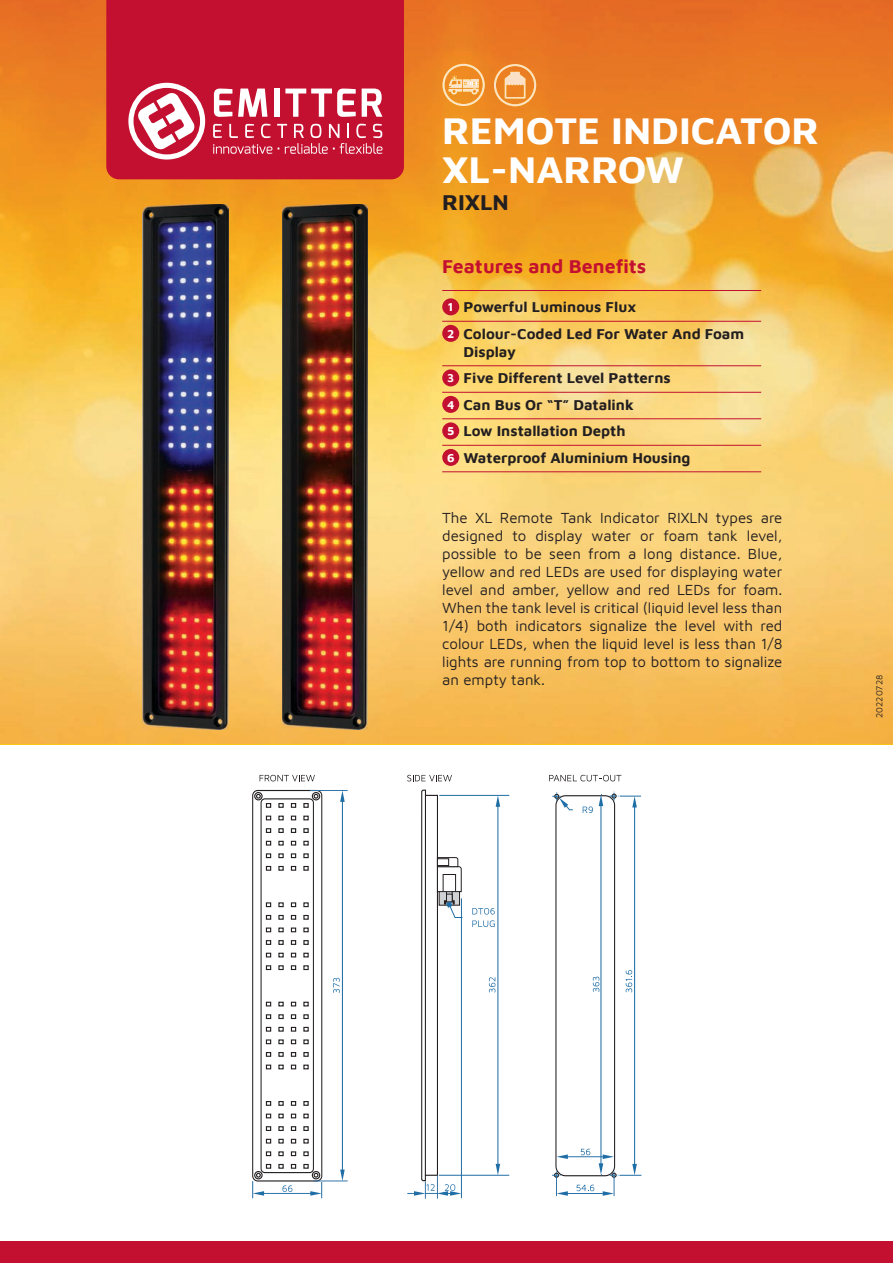
<style>
.page{position:relative;width:893px;height:1263px;background:#fff}
.page>*{position:absolute;margin:0;border:0;box-sizing:border-box;transform-origin:0 0}
.t1{font:700 39px/39px "Maven Pro";color:#fff}
.t2{font:700 22.5px "Maven Pro";color:#231f20}
.t3{font:700 19.5px "Maven Pro";color:#c31030}
.t4{font:15px/18px "Maven Pro";color:#231f20;text-align:justify}
.t5{font:700 15px/26.5px "Maven Pro";color:#231f20}
.t6{font:9px "Maven Pro";color:#231f20}
.s1{font-size:12px;color:#fff}
</style>
<div class="page">
<img style="left:0;top:0;width:893px;height:744px">
<img style="left:143px;top:204px;width:85px;height:525px">
<img style="left:282px;top:204px;width:85px;height:525px">
<div style="left:106px;top:0;width:298px;height:179px;background:#c31030"></div>
<svg style="left:214px;top:88px;width:18px;height:29px"></svg>
<svg style="left:238px;top:89px;width:29px;height:28px"></svg>
<div style="left:274px;top:89px;width:6px;height:28px;background:#fff"></div>
<svg style="left:285px;top:88px;width:71px;height:29px"></svg>
<svg style="left:362px;top:89px;width:20px;height:28px"></svg>
<svg style="left:213px;top:124px;width:169px;height:30px;background:#ce3e57"></svg>
<svg style="left:128px;top:83px;width:77px;height:77px"></svg>
<div style="left:254px;top:792px;width:9px;height:8px;border:1px solid #231f20;border-radius:50%"></div>
<div style="left:312px;top:792px;width:8px;height:8px;border:1px solid #231f20;border-radius:50%"></div>
<svg style="left:252px;top:794px;width:70px;height:404px"></svg>
<hr style="left:314px;top:1181px;width:34px;height:1px;background:#3374a9">
<hr style="left:310px;top:790px;width:38px;height:1px;background:#3374a9">
<hr style="left:342px;top:797px;width:1px;height:377px;background:#206ea6">
<svg style="left:340px;top:791px;width:5px;height:11px"></svg>
<svg style="left:340px;top:1169px;width:5px;height:12px"></svg>
<div style="left:555px;top:795px;width:60px;height:381px;border:1px solid #231f20;border-radius:10px"></div>
<hr style="left:563px;top:1193px;width:44px;height:1px;background:#206ea6">
<svg style="left:552px;top:1171px;width:16px;height:25px"></svg>
<hr style="left:563px;top:1156px;width:44px;height:1px;background:#206ea6">
<svg style="left:556px;top:1154px;width:12px;height:5px"></svg>
<hr style="left:634px;top:803px;width:1px;height:365px;background:#206ea6">
<svg style="left:610px;top:792px;width:31px;height:15px"></svg>
<svg style="left:626px;top:970px;width:6px;height:22px"></svg>
<hr style="left:601px;top:802px;width:1px;height:366px;background:#206ea6">
<svg style="left:599px;top:794px;width:4px;height:12px"></svg>
<svg style="left:577px;top:1149px;width:64px;height:47px"></svg>
<svg style="left:593px;top:977px;width:6px;height:15px"></svg>
<svg style="left:333px;top:978px;width:7px;height:15px"></svg>
<svg style="left:552px;top:792px;width:21px;height:18px"></svg>
<svg style="left:583px;top:806px;width:10px;height:7px"></svg>
<svg style="left:549px;top:775px;width:72px;height:6px"></svg>
<svg style="left:260px;top:775px;width:55px;height:6px"></svg>
<svg style="left:407px;top:775px;width:45px;height:6px"></svg>
<svg style="left:407px;top:789px;width:56px;height:410px"></svg>
<svg style="left:472px;top:908px;width:23px;height:6px"></svg>
<svg style="left:472px;top:920px;width:23px;height:7px"></svg>
<hr style="left:439px;top:1175px;width:70px;height:1px;background:#206ea6">
<hr style="left:439px;top:795px;width:70px;height:1px;background:#206ea6">
<hr style="left:498px;top:802px;width:1px;height:366px;background:#206ea6">
<svg style="left:496px;top:795px;width:4px;height:12px"></svg>
<svg style="left:496px;top:1164px;width:4px;height:11px"></svg>
<svg style="left:489px;top:977px;width:6px;height:15px"></svg>
<div style="left:0;top:1242px;width:893px;height:21px;background:#c31030"></div>
<hr style="left:442px;top:290px;width:319px;height:1px;background:#c31030">
<hr style="left:442px;top:321px;width:319px;height:1px;background:#c31030">
<hr style="left:442px;top:365px;width:319px;height:1px;background:#c31030">
<hr style="left:442px;top:392px;width:319px;height:1px;background:#c31030">
<hr style="left:442px;top:418px;width:319px;height:1px;background:#c31030">
<hr style="left:442px;top:445px;width:319px;height:1px;background:#c31030">
<hr style="left:442px;top:471px;width:319px;height:1px;background:#c31030">
<div style="left:442px;top:298px;width:17px;height:17px;background:#c31030;border-radius:50%"></div>
<div style="left:442px;top:325px;width:17px;height:17px;background:#c31030;border-radius:50%"></div>
<div style="left:442px;top:369px;width:17px;height:17px;background:#c31030;border-radius:50%"></div>
<div style="left:442px;top:396px;width:17px;height:17px;background:#c31030;border-radius:50%"></div>
<div style="left:442px;top:422px;width:17px;height:17px;background:#c31030;border-radius:50%"></div>
<div style="left:442px;top:449px;width:17px;height:17px;background:#c31030;border-radius:50%"></div>
<img style="left:442px;top:64px;width:43px;height:42px">
<svg style="left:449px;top:75px;width:30px;height:19px"></svg>
<img style="left:494px;top:64px;width:42px;height:42px">
<img style="left:505px;top:72px;width:20px;height:27px">
<h1 class="t1" style="left:442px;top:108px;width:379px">REMOTE INDICATOR<br>XL-NARROW</h1>
<h2 class="t2" style="left:442px;top:186px;width:68px">RIXLN</h2>
<h3 class="t3" style="left:442px;top:253px;width:206px">Features and Benefits</h3>
<p class="t5" style="left:447px;top:293px;width:299px"><span class="s1">1</span> Powerful Luminous Flux<br><span class="s1">2</span> Colour-Coded Led For Water And Foam</p>
<p class="t5" style="left:447px;top:337px;width:245px;text-indent:16px">Display<br><span class="s1">3</span> Five Different Level Patterns<br><span class="s1">4</span> Can Bus Or “T” Datalink<br><span class="s1">5</span> Low Installation Depth<br><span class="s1">6</span> Waterproof Aluminium Housing</p>
<p class="t4" style="left:442px;top:507px;width:342px">The XL Remote Tank Indicator RIXLN types are designed to display water or foam tank level, possible to be seen from a long distance. Blue, yellow and red LEDs are used for displaying water level and amber, yellow and red LEDs for foam.<br>When the tank level is critical (liquid level less than 1/4) both indicators signalize the level with red colour LEDs, when the liquid level is less than 1/8 lights are running from top to bottom to signalize an empty tank.</p>
<p class="t6" style="left:873px;top:718px;width:44px;rotate:-90deg">20220728</p>
</div>
